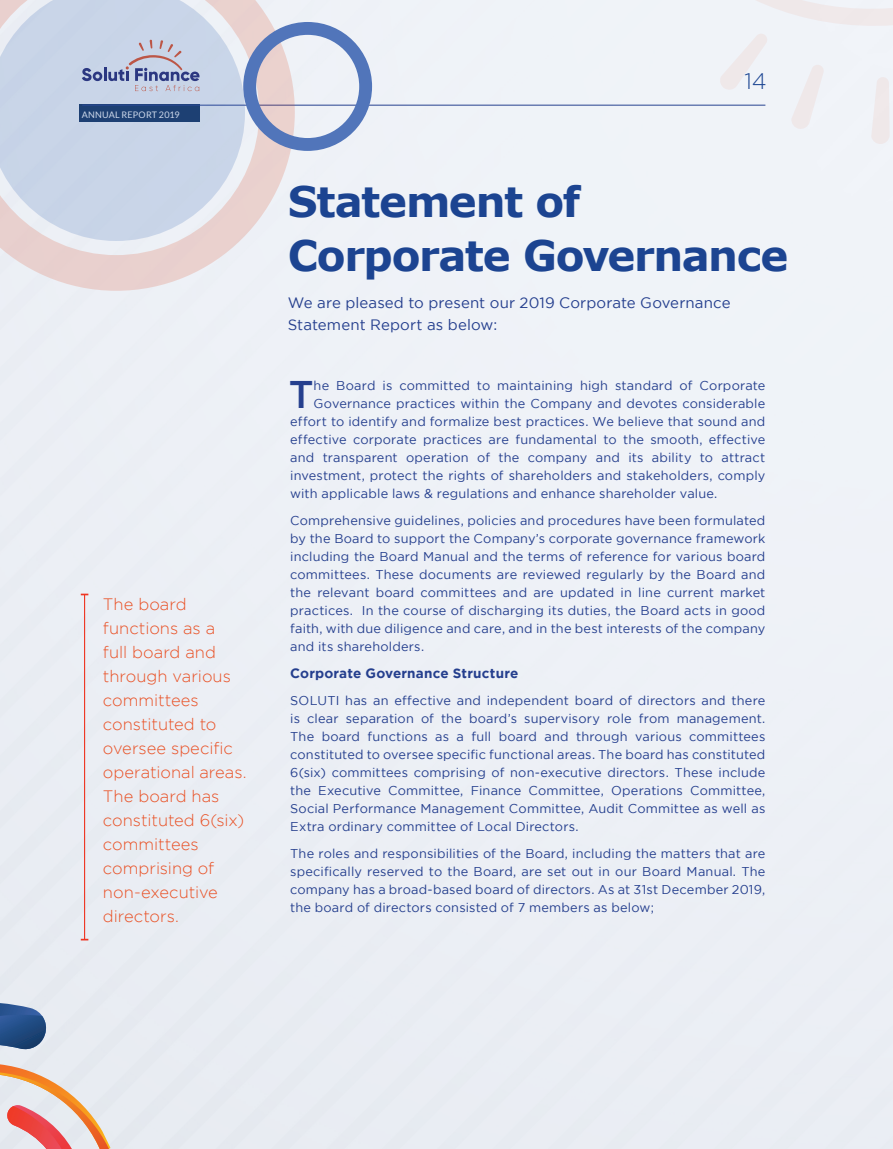
<style>
.page{position:relative;width:893px;height:1149px;background:#fff}
.page>*{position:absolute;margin:0;border:0;box-sizing:border-box;transform-origin:0 0}
.t1{font:700 42px "Verdana";letter-spacing:-.035em;color:#1c4491}
.t2{font:500 38.4px "Gotham";color:#253f8e}
.t3{font:300 22.5px "Gotham";color:#1c4491}
.t4{font:300 16.5px/24px "Gotham";letter-spacing:-.005em;color:#e95024}
.t5{font:15px/21px "Gotham";letter-spacing:.01em;color:#253f8e}
.t6{font:700 13.5px "Gotham";letter-spacing:.015em;color:#253f8e}
.t7{font:12.75px/18px "Gotham";letter-spacing:.015em;color:#253f8e;text-align:justify}
.t8{font:9px "Lato";letter-spacing:.02em;color:#fff}
</style>
<div class="page">
<div style="left:0;top:0;width:893px;height:1148px;background:#ecf0f5"></div>
<hr style="left:84px;top:594px;width:1px;height:345px;background:#ef3522">
<svg style="left:81px;top:593px;width:7px;height:2px"></svg>
<svg style="left:81px;top:938px;width:7px;height:2px"></svg>
<svg style="left:690px;top:0;width:203px;height:144px"></svg>
<svg style="left:0;top:1002px;width:49px;height:48px"></svg>
<svg style="left:0;top:1063px;width:111px;height:85px"></svg>
<svg style="left:243px;top:22px;width:129px;height:129px"></svg>
<p class="t8" style="left:82px;top:109px;width:99px">ANNUAL REPORT 2019</p>
<p class="t4" style="left:103px;top:591px;width:145px">The board functions as a<br>full board and through various committees constituted to oversee specific operational areas.<br>The board has constituted 6(six) committees comprising of non-executive directors.</p>
<h3 class="t3" style="left:744px;top:69px;width:24px">14</h3>
<p class="t1" style="left:288px;top:174px;width:294px">Statement of</p>
<p class="t1" style="left:288px;top:228px;width:502px">Corporate Governance</p>
<p class="t5" style="left:288px;top:292px;width:444px">We are pleased to present our 2019 Corporate Governance<br>Statement Report as below:</p>
<p class="t2" style="left:289px;top:372px;width:26px">T</p>
<p class="t7" style="left:314px;top:376px;width:453px">he Board is committed to maintaining high standard of Corporate</p>
<p class="t7" style="left:314px;top:394px;width:453px">Governance practices within the Company and devotes considerable</p>
<p class="t7" style="left:290px;top:412px;width:477px">effort to identify and formalize best practices. We believe that sound and</p>
<p class="t7" style="left:290px;top:430px;width:477px">effective corporate practices are fundamental to the smooth, effective</p>
<p class="t7" style="left:290px;top:448px;width:477px">and transparent operation of the company and its ability to attract</p>
<p class="t7" style="left:290px;top:466px;width:477px">investment, protect the rights of shareholders and stakeholders, comply</p>
<p class="t7" style="left:290px;top:484px;width:429px">with applicable laws &amp; regulations and enhance shareholder value.</p>
<p class="t7" style="left:290px;top:511px;width:477px">Comprehensive guidelines, policies and procedures have been formulated by the Board to support the Company’s corporate governance framework including the Board Manual and the terms of reference for various board committees. These documents are reviewed regularly by the Board and the relevant board committees and are updated in line current market practices. In the course of discharging its duties, the Board acts in good faith, with due diligence and care, and in the best interests of the company and its shareholders.</p>
<p class="t6" style="left:290px;top:665px;width:230px">Corporate Governance Structure</p>
<p class="t7" style="left:290px;top:691px;width:477px">SOLUTI has an effective and independent board of directors and there is clear separation of the board’s supervisory role from management.<br>The board functions as a full board and through various committees constituted to oversee specific functional areas. The board has constituted 6(six) committees comprising of non-executive directors. These include the Executive Committee, Finance Committee, Operations Committee, Social Performance Management Committee, Audit Committee as well as Extra ordinary committee of Local Directors.</p>
<p class="t7" style="left:290px;top:844px;width:477px">The roles and responsibilities of the Board, including the matters that are specifically reserved to the Board, are set out in our Board Manual. The company has a broad-based board of directors. As at 31st December 2019, the board of directors consisted of 7 members as below;</p>
</div>
